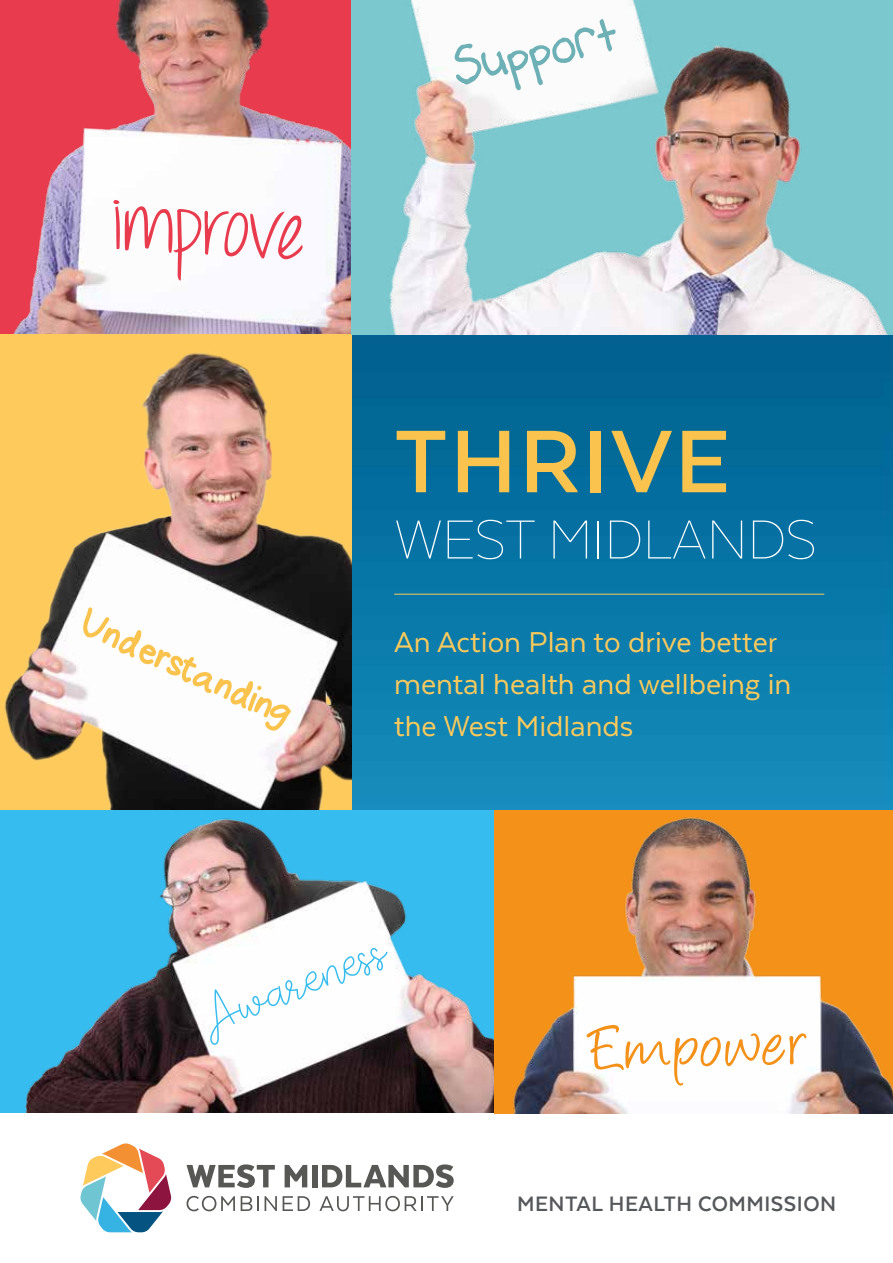
<style>
.page{position:relative;width:893px;height:1263px;background:#fff}
.page>*{position:absolute;margin:0;border:0;box-sizing:border-box;transform-origin:0 0}
.t1{font:700 102.3px "Texta";letter-spacing:.025em;color:#f9c34e}
.t2{font:75px "Angelina";color:#f39118}
.t3{font:72.3px "Throw My Hands Upinthe Air";color:#e83c4e}
.t4{font:100 63.15px "Texta";letter-spacing:-.02em;color:#fff}
.t5{font:60.45px "Mallory Maloney's Handwriting";color:#6db0b5}
.t6{font:45px "Paper Bow DEMO";color:#36bcee}
.t7{font:42.15px "amyshandwriting";color:#f9c34e}
.t8{font:33.15px/42.2px "Texta";color:#fdca5b}
.t9{font:700 24.15px "Texta";letter-spacing:.02em;color:#56575b}
</style>
<div class="page">
<img style="left:351px;top:334px;width:542px;height:476px">
<hr style="left:394px;top:594px;width:430px;height:1px;background:#fdca5b">
<img style="left:0;top:0;width:351px;height:334px">
<svg style="left:0;top:334px;width:351px;height:476px"></svg>
<img style="left:0;top:810px;width:494px;height:303px">
<svg style="left:186px;top:1164px;width:89px;height:24px"></svg>
<svg style="left:285px;top:1165px;width:22px;height:22px"></svg>
<div style="left:312px;top:1165px;width:5px;height:22px;background:#575756"></div>
<svg style="left:322px;top:1164px;width:132px;height:24px"></svg>
<svg style="left:187px;top:1196px;width:48px;height:15px"></svg>
<svg style="left:241px;top:1196px;width:18px;height:15px"></svg>
<svg style="left:265px;top:1196px;width:12px;height:15px"></svg>
<svg style="left:283px;top:1196px;width:27px;height:15px"></svg>
<svg style="left:319px;top:1196px;width:135px;height:15px"></svg>
<svg style="left:80px;top:1143px;width:92px;height:89px"></svg>
<img style="left:351px;top:0;width:542px;height:334px">
<img style="left:494px;top:810px;width:399px;height:303px">
<h3 class="t3" style="left:114px;top:182px;width:196px;rotate:3deg">improve</h3>
<p class="t7" style="left:87px;top:605px;width:234px;rotate:24deg">Understanding</p>
<h3 class="t5" style="left:447px;top:44px;width:169px;rotate:-13deg">Support</h3>
<h1 class="t1" style="left:394px;top:409px;width:337px">THRIVE</h1>
<h3 class="t4" style="left:394px;top:507px;width:424px">WEST MIDLANDS</h3>
<p class="t8" style="left:394px;top:620px;width:399px">An Action Plan to drive better mental health and wellbeing in the West Midlands</p>
<h3 class="t6" style="left:200px;top:990px;width:189px;rotate:-21deg">Awareness</h3>
<h2 class="t2" style="left:590px;top:1016px;width:220px;rotate:-1deg">Empower</h2>
<p class="t9" style="left:517px;top:1192px;width:321px">MENTAL HEALTH COMMISSION</p>
</div>
